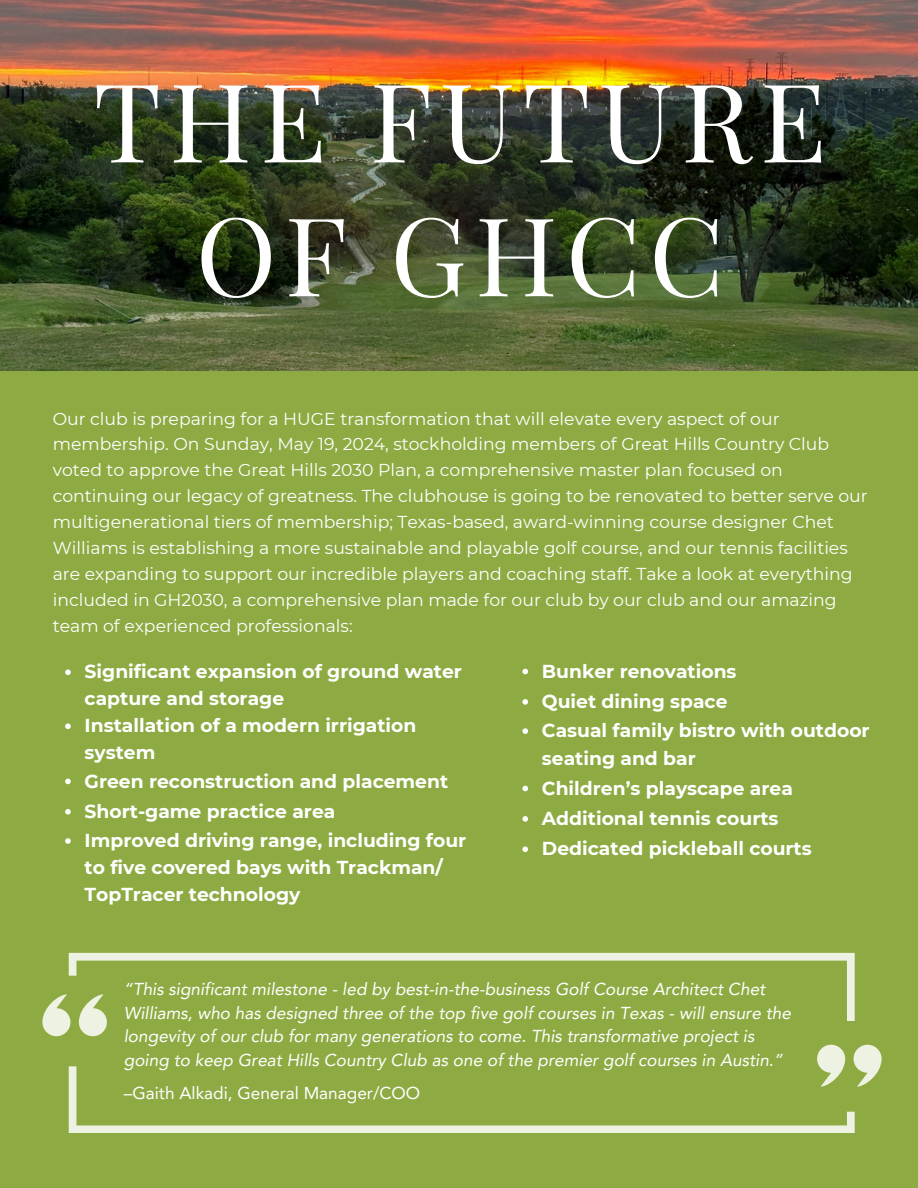
<style>
.page{position:relative;width:918px;height:1188px;background:#fff}
.page>*{position:absolute;margin:0;border:0;box-sizing:border-box;transform-origin:0 0}
.t1{font:109.2px/133.8px "Playfair Display";letter-spacing:.075em;color:#fff;text-align:center}
.t2{font:700 18.75px/27px "Montserrat";color:#fff}
.t3{font:17.25px/25.8px "Montserrat";color:#fff}
.t4{font:italic 17.25px/23.7px "Avenir LT Pro";color:#fff}
.t5{font:17.25px "Avenir LT Pro";color:#fff}
</style>
<div class="page">
<div style="left:0;top:370px;width:918px;height:818px;background:#8eab43"></div>
<img style="left:0;top:0;width:918px;height:370px">
<svg style="left:79px;top:1021px;width:28px;height:15px"></svg>
<svg style="left:42px;top:994px;width:28px;height:42px"></svg>
<svg style="left:817px;top:1045px;width:28px;height:21px"></svg>
<svg style="left:854px;top:1045px;width:28px;height:42px"></svg>
<svg style="left:69px;top:953px;width:786px;height:68px"></svg>
<svg style="left:69px;top:1066px;width:786px;height:67px"></svg>
<svg style="left:65px;top:669px;width:6px;height:6px"></svg>
<svg style="left:65px;top:723px;width:6px;height:6px"></svg>
<svg style="left:65px;top:779px;width:6px;height:5px"></svg>
<svg style="left:65px;top:809px;width:6px;height:6px"></svg>
<svg style="left:65px;top:838px;width:6px;height:6px"></svg>
<svg style="left:522px;top:669px;width:6px;height:5px"></svg>
<svg style="left:522px;top:699px;width:6px;height:6px"></svg>
<svg style="left:522px;top:728px;width:6px;height:6px"></svg>
<svg style="left:522px;top:786px;width:6px;height:5px"></svg>
<svg style="left:522px;top:816px;width:6px;height:6px"></svg>
<svg style="left:522px;top:846px;width:6px;height:6px"></svg>
<p class="t1" style="left:93px;top:50px;width:735px">THE FUTURE<br>OF GHCC</p>
<h1 class="t3" style="left:53px;top:405px;width:817px">Our club is preparing for a HUGE transformation that will elevate every aspect of our membership. On Sunday, May 19, 2024, stockholding members of Great Hills Country Club voted to approve the Great Hills 2030 Plan, a comprehensive master plan focused on continuing our legacy of greatness. The clubhouse is going to be renovated to better serve our multigenerational tiers of membership; Texas-based, award-winning course designer Chet Williams is establishing a more sustainable and playable golf course, and our tennis facilities are expanding to support our incredible players and coaching staff. Take a look at everything included in GH2030, a comprehensive plan made for our club by our club and our amazing team of experienced professionals:</h1>
<p class="t2" style="left:85px;top:658px;width:379px">Significant expansion of ground water capture and storage</p>
<p class="t2" style="left:85px;top:712px;width:333px">Installation of a modern irrigation system</p>
<p class="t2" style="left:85px;top:767px;width:365px">Green reconstruction and placement</p>
<p class="t2" style="left:85px;top:798px;width:252px">Short-game practice area</p>
<p class="t2" style="left:85px;top:827px;width:383px">Improved driving range, including four to five covered bays with Trackman/</p>
<h2 class="t2" style="left:85px;top:881px;width:217px">TopTracer technology</h2>
<p class="t2" style="left:542px;top:657px;width:196px">Bunker renovations</p>
<p class="t2" style="left:542px;top:688px;width:187px">Quiet dining space</p>
<p class="t2" style="left:542px;top:717px;width:329px;line-height:28.2px">Casual family bistro with outdoor seating and bar</p>
<p class="t2" style="left:542px;top:774px;width:252px">Children’s playscape area</p>
<p class="t2" style="left:542px;top:805px;width:238px">Additional tennis courts</p>
<p class="t2" style="left:542px;top:835px;width:271px">Dedicated pickleball courts</p>
<p class="t4" style="left:124px;top:979px;width:669px">“This significant milestone - led by best-in-the-business Golf Course Architect Chet Williams, who has designed three of the top five golf courses in Texas - will ensure the longevity of our club for many generations to come. This transformative project is going to keep Great Hills Country Club as one of the premier golf courses in Austin.”</p>
<p class="t5" style="left:124px;top:1086px;width:298px">–Gaith Alkadi, General Manager/COO</p>
</div>
